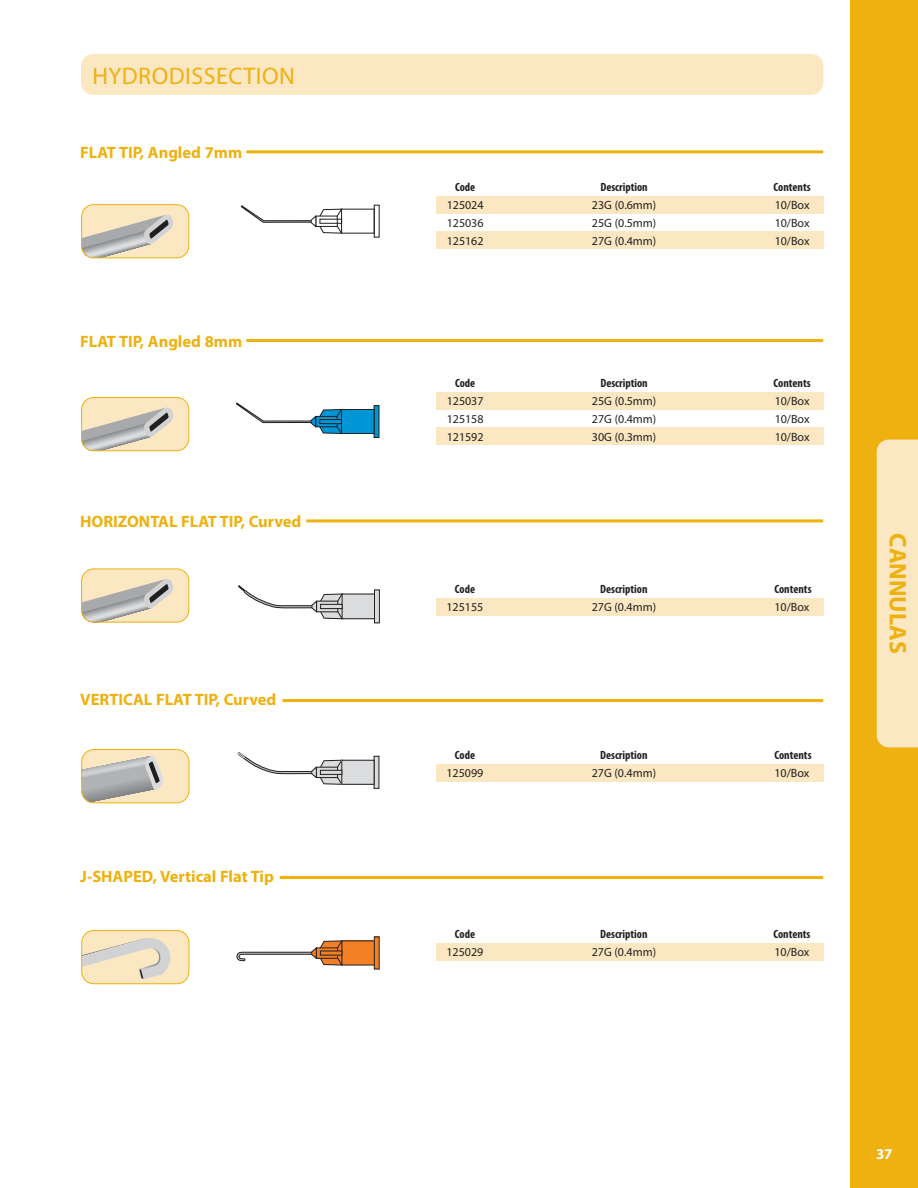
<style>
.page{position:relative;width:918px;height:1188px;background:#fff}
.page>*{position:absolute;margin:0;border:0;box-sizing:border-box;transform-origin:0 0}
.t1{font:24px "Myriad Pro";letter-spacing:.02em;color:#eeb110}
.t2{font:700 24px "Myriad Pro";color:#eeb110}
.t3{font:700 16.5px "Myriad Pro";color:#eeb110}
.t4{font:700 15px "Myriad Pro";color:#fff}
.t5{font:12px "Myriad Pro";color:#221f1f}
.t6{font:700 condensed 12px "Myriad Pro";color:#221f1f}
</style>
<div class="page">
<div style="left:850px;top:0;width:68px;height:1188px;background:#eeb110"></div>
<div style="left:877px;top:440px;width:41px;height:307px;background:#fbe7c1"></div>
<div style="left:81px;top:54px;width:743px;height:41px;background:#fbe7c1;border-radius:12px"></div>
<hr style="left:246px;top:150px;width:577px;height:3px;background:#eeb110">
<hr style="left:246px;top:339px;width:577px;height:3px;background:#eeb110">
<hr style="left:306px;top:519px;width:517px;height:3px;background:#eeb110">
<hr style="left:282px;top:699px;width:541px;height:3px;background:#eeb110">
<hr style="left:280px;top:876px;width:543px;height:3px;background:#eeb110">
<div style="left:374px;top:205px;width:5px;height:32px;border:1px solid #221f1f"></div>
<svg style="left:241px;top:205px;width:101px;height:29px"></svg>
<div style="left:374px;top:406px;width:5px;height:32px;background:#0096d6"></div>
<div style="left:374px;top:405px;width:5px;height:33px;border:1px solid #221f1f"></div>
<div style="left:341px;top:410px;width:33px;height:24px;background:#0096d6"></div>
<div style="left:341px;top:409px;width:33px;height:25px;border:1px solid #221f1f"></div>
<svg style="left:236px;top:403px;width:112px;height:31px"></svg>
<hr style="left:375px;top:590px;width:4px;height:33px;background:#dbdcde">
<div style="left:374px;top:590px;width:6px;height:33px;border:1px solid #221f1f"></div>
<div style="left:342px;top:594px;width:33px;height:25px;background:#dbdcde"></div>
<div style="left:342px;top:594px;width:33px;height:25px;border:1px solid #221f1f"></div>
<svg style="left:238px;top:585px;width:110px;height:34px"></svg>
<div style="left:82px;top:750px;width:107px;height:53px;background:#fbe7c1;border-radius:12px"></div>
<svg style="left:83px;top:755px;width:80px;height:48px"></svg>
<div style="left:81px;top:749px;width:108px;height:54px;border:1px solid #eeb110;border-radius:12px"></div>
<div style="left:374px;top:756px;width:5px;height:32px;background:#dbdcde"></div>
<div style="left:374px;top:756px;width:5px;height:33px;border:1px solid #221f1f"></div>
<div style="left:342px;top:760px;width:32px;height:24px;background:#dbdcde"></div>
<div style="left:342px;top:760px;width:32px;height:24px;border:1px solid #221f1f"></div>
<svg style="left:237px;top:752px;width:111px;height:33px"></svg>
<div style="left:82px;top:931px;width:107px;height:53px;background:#fbe7c1;border-radius:12px"></div>
<svg style="left:83px;top:936px;width:88px;height:44px"></svg>
<div style="left:81px;top:930px;width:108px;height:54px;border:1px solid #eeb110;border-radius:12px"></div>
<div style="left:374px;top:937px;width:5px;height:32px;background:#f48025"></div>
<div style="left:342px;top:941px;width:32px;height:24px;background:#f48025"></div>
<div style="left:342px;top:941px;width:33px;height:24px;border:1px solid #221f1f"></div>
<svg style="left:237px;top:940px;width:112px;height:25px"></svg>
<div style="left:436px;top:196px;width:388px;height:18px;background:#fbe7c1"></div>
<div style="left:436px;top:231px;width:388px;height:18px;background:#fbe7c1"></div>
<div style="left:436px;top:392px;width:388px;height:18px;background:#fbe7c1"></div>
<div style="left:436px;top:427px;width:388px;height:18px;background:#fbe7c1"></div>
<div style="left:436px;top:598px;width:387px;height:18px;background:#fbe7c1"></div>
<div style="left:436px;top:764px;width:387px;height:18px;background:#fbe7c1"></div>
<div style="left:436px;top:943px;width:387px;height:18px;background:#fbe7c1"></div>
<div style="left:82px;top:205px;width:107px;height:53px;background:#fbe7c1;border-radius:12px"></div>
<svg style="left:82px;top:214px;width:91px;height:44px"></svg>
<div style="left:81px;top:204px;width:108px;height:54px;border:1px solid #eeb110;border-radius:12px"></div>
<div style="left:82px;top:398px;width:107px;height:53px;background:#fbe7c1;border-radius:12px"></div>
<svg style="left:83px;top:407px;width:90px;height:44px"></svg>
<div style="left:81px;top:397px;width:108px;height:54px;border:1px solid #eeb110;border-radius:12px"></div>
<div style="left:82px;top:569px;width:107px;height:53px;background:#fbe7c1;border-radius:12px"></div>
<svg style="left:83px;top:579px;width:90px;height:42px"></svg>
<div style="left:81px;top:569px;width:108px;height:54px;border:1px solid #eeb110;border-radius:12px"></div>
<h1 class="t1" style="left:93px;top:67px;width:204px">HYDRODISSECTION</h1>
<h2 class="t3" style="left:80px;top:146px;width:163px">FLAT TIP, Angled 7mm</h2>
<h2 class="t3" style="left:80px;top:335px;width:163px">FLAT TIP, Angled 8mm</h2>
<h2 class="t3" style="left:80px;top:515px;width:223px">HORIZONTAL FLAT TIP, Curved</h2>
<h2 class="t3" style="left:80px;top:693px;width:198px">VERTICAL FLAT TIP, Curved</h2>
<h2 class="t3" style="left:80px;top:870px;width:195px">J-SHAPED, Vertical Flat Tip</h2>
<p class="t6" style="left:455px;top:182px;width:22px">Code</p>
<p class="t6" style="left:600px;top:182px;width:49px">Description</p>
<p class="t6" style="left:774px;top:182px;width:39px">Contents</p>
<p class="t5" style="left:447px;top:200px;width:38px">125024</p>
<p class="t5" style="left:592px;top:200px;width:66px">23G (0 .6mm)</p>
<p class="t5" style="left:775px;top:200px;width:36px">10/Box</p>
<p class="t5" style="left:447px;top:218px;width:38px">125036</p>
<p class="t5" style="left:592px;top:218px;width:66px">25G (0 .5mm)</p>
<p class="t5" style="left:775px;top:218px;width:36px">10/Box</p>
<p class="t5" style="left:447px;top:236px;width:38px">125162</p>
<p class="t5" style="left:592px;top:236px;width:66px">27G (0 .4mm)</p>
<p class="t5" style="left:775px;top:236px;width:36px">10/Box</p>
<p class="t6" style="left:455px;top:378px;width:22px">Code</p>
<p class="t6" style="left:600px;top:378px;width:49px">Description</p>
<p class="t6" style="left:774px;top:378px;width:39px">Contents</p>
<p class="t5" style="left:447px;top:396px;width:38px">125037</p>
<p class="t5" style="left:592px;top:396px;width:66px">25G (0 .5mm)</p>
<p class="t5" style="left:775px;top:396px;width:36px">10/Box</p>
<p class="t5" style="left:447px;top:414px;width:38px">125158</p>
<p class="t5" style="left:592px;top:414px;width:66px">27G (0 .4mm)</p>
<p class="t5" style="left:775px;top:414px;width:36px">10/Box</p>
<p class="t5" style="left:447px;top:432px;width:38px">121592</p>
<p class="t5" style="left:592px;top:432px;width:66px">30G (0 .3mm)</p>
<p class="t5" style="left:775px;top:432px;width:36px">10/Box</p>
<p class="t6" style="left:455px;top:584px;width:22px">Code</p>
<p class="t6" style="left:600px;top:584px;width:49px">Description</p>
<p class="t6" style="left:774px;top:584px;width:39px">Contents</p>
<p class="t5" style="left:446px;top:602px;width:38px">125155</p>
<p class="t5" style="left:592px;top:602px;width:66px">27G (0 .4mm)</p>
<p class="t5" style="left:774px;top:602px;width:36px">10/Box</p>
<p class="t6" style="left:455px;top:751px;width:22px">Code</p>
<p class="t6" style="left:600px;top:751px;width:49px">Description</p>
<p class="t6" style="left:774px;top:751px;width:39px">Contents</p>
<p class="t5" style="left:446px;top:768px;width:38px">125099</p>
<p class="t5" style="left:592px;top:768px;width:66px">27G (0 .4mm)</p>
<p class="t5" style="left:774px;top:768px;width:36px">10/Box</p>
<p class="t6" style="left:455px;top:929px;width:22px">Code</p>
<p class="t6" style="left:600px;top:929px;width:49px">Description</p>
<p class="t6" style="left:773px;top:929px;width:39px">Contents</p>
<p class="t5" style="left:446px;top:947px;width:38px">125029</p>
<p class="t5" style="left:592px;top:947px;width:66px">27G (0 .4mm)</p>
<p class="t5" style="left:774px;top:947px;width:36px">10/Box</p>
<h1 class="t2" style="left:908px;top:533px;width:122px;rotate:90deg">CANNULAS</h1>
<p class="t4" style="left:876px;top:1148px;width:18px">37</p>
<p class="t4" style="left:884px;top:1148px;width:10px">9</p>
</div>
